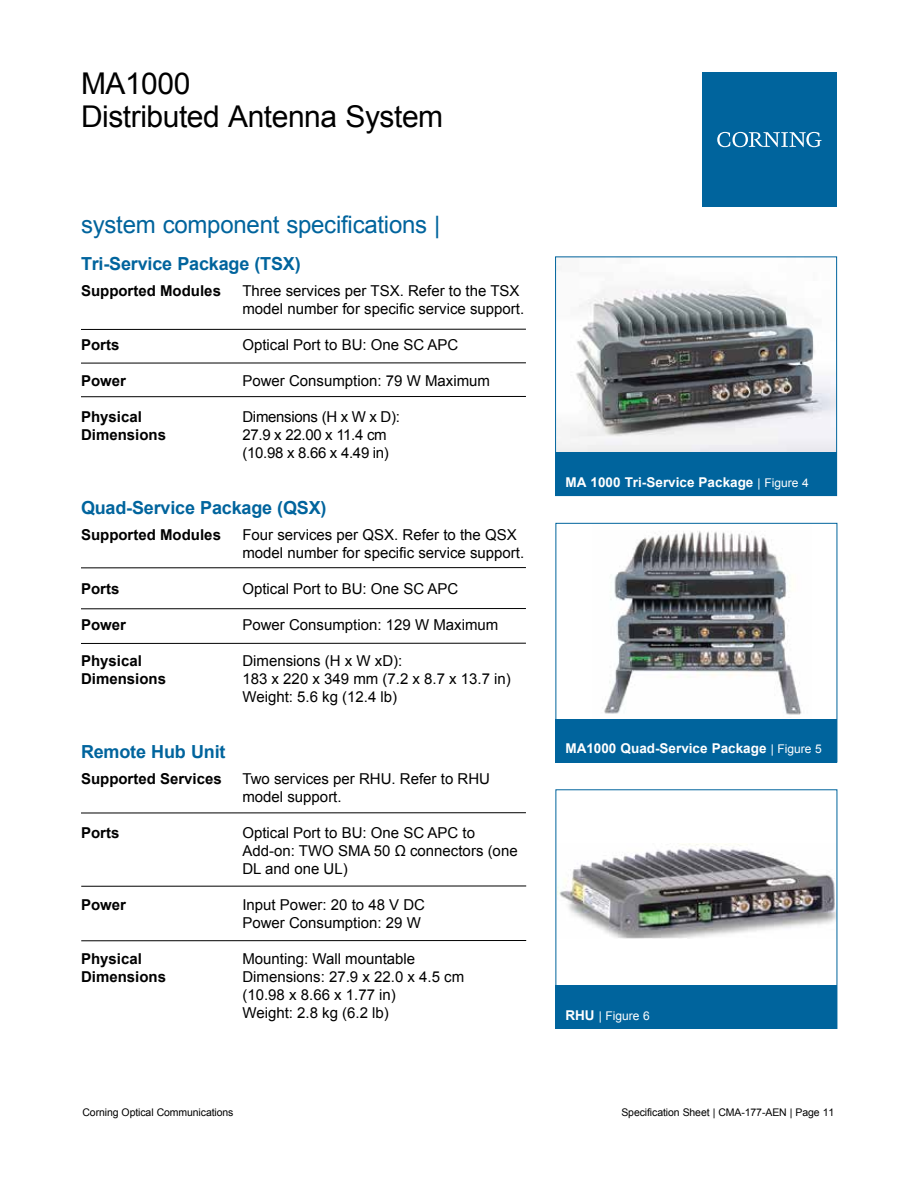
<style>
.page{position:relative;width:918px;height:1188px;background:#fff}
.page>*{position:absolute;margin:0;border:0;box-sizing:border-box;transform-origin:0 0}
.t1{font:30px/33px "Arial";letter-spacing:-.015em;color:#000}
.t2{font:24px "Arial";letter-spacing:-.01em;color:#00649d}
.t3{font:700 18px "Arial";letter-spacing:-.01em;color:#00649d}
.t4{font:15px/18px "Arial";color:#000}
.t5{font:700 15px/18px "Arial";color:#000}
.t6{font:15px/18px "Arial";letter-spacing:-.02em;color:#000}
.t7{font:700 13.5px "Arial";color:#fff}
.t8{font:12px "Arial";color:#fff}
.t9{font:10.5px "Arial";letter-spacing:-.01em;color:#000}
.s1{font-weight:400;font-size:12px}
.s2{font-weight:700;font-size:13.5px}
</style>
<div class="page">
<div style="left:702px;top:72px;width:135px;height:135px;background:#00649d"></div>
<svg style="left:717px;top:132px;width:105px;height:15px"></svg>
<img style="left:557px;top:285px;width:278px;height:168px">
<div style="left:555px;top:256px;width:282px;height:240px;border:1px solid #00649d"></div>
<div style="left:556px;top:453px;width:281px;height:43px;background:#00649d"></div>
<img style="left:604px;top:531px;width:198px;height:184px">
<div style="left:556px;top:719px;width:281px;height:43px;background:#00649d"></div>
<img style="left:558px;top:844px;width:277px;height:94px">
<div style="left:556px;top:986px;width:281px;height:43px;background:#00649d"></div>
<hr style="left:81px;top:329px;width:445px;height:1px;background:#000">
<hr style="left:81px;top:362px;width:445px;height:1px;background:#000">
<hr style="left:81px;top:396px;width:445px;height:1px;background:#000">
<hr style="left:81px;top:567px;width:445px;height:1px;background:#000">
<hr style="left:81px;top:608px;width:445px;height:1px;background:#000">
<hr style="left:81px;top:643px;width:445px;height:1px;background:#000">
<hr style="left:81px;top:812px;width:445px;height:1px;background:#000">
<hr style="left:81px;top:886px;width:445px;height:1px;background:#000">
<hr style="left:81px;top:940px;width:445px;height:1px;background:#000">
<h1 class="t1" style="left:81px;top:67px;width:364px">MA1000<br>Distributed Antenna System</h1>
<h2 class="t2" style="left:81px;top:209px;width:361px">system component specifications |</h2>
<p class="t3" style="left:81px;top:251px;width:221px">Tri-Service Package (TSX)</p>
<p class="t5" style="left:81px;top:282px;width:142px">Supported Modules</p>
<p class="t4" style="left:242px;top:281px;width:283px">Three services per TSX. Refer to the TSX model number for specific service support.</p>
<p class="t4" style="left:242px;top:335px;width:217px">Optical Port to BU: One SC APC</p>
<p class="t4" style="left:242px;top:371px;width:249px">Power Consumption: 79 W Maximum</p>
<p class="t6" style="left:242px;top:407px;width:159px">Dimensions (H x W x D):<br>27.9 x 22.00 x 11.4 cm (10.98 x 8.66 x 4.49 in)</p>
<p class="t5" style="left:81px;top:336px;width:40px">Ports</p>
<p class="t5" style="left:81px;top:372px;width:47px">Power</p>
<p class="t5" style="left:81px;top:408px;width:87px">Physical<br>Dimensions</p>
<p class="t3" style="left:81px;top:496px;width:247px">Quad-Service Package (QSX)</p>
<p class="t5" style="left:81px;top:526px;width:142px">Supported Modules</p>
<p class="t4" style="left:242px;top:526px;width:283px">Four services per QSX. Refer to the QSX model number for specific service support.</p>
<p class="t4" style="left:242px;top:580px;width:217px">Optical Port to BU: One SC APC</p>
<p class="t4" style="left:242px;top:616px;width:257px">Power Consumption: 129 W Maximum</p>
<p class="t4" style="left:242px;top:652px;width:270px">Dimensions (H x W xD):<br>183 x 220 x 349 mm (7.2 x 8.7 x 13.7 in)<br>Weight: 5.6 kg (12.4 lb)</p>
<p class="t5" style="left:81px;top:580px;width:40px">Ports</p>
<p class="t5" style="left:81px;top:616px;width:47px">Power</p>
<p class="t5" style="left:81px;top:652px;width:87px">Physical<br>Dimensions</p>
<p class="t3" style="left:81px;top:740px;width:146px">Remote Hub Unit</p>
<p class="t5" style="left:81px;top:770px;width:142px">Supported Services</p>
<p class="t5" style="left:81px;top:824px;width:40px">Ports</p>
<p class="t5" style="left:81px;top:896px;width:47px">Power</p>
<p class="t5" style="left:81px;top:950px;width:87px">Physical<br>Dimensions</p>
<p class="t4" style="left:242px;top:770px;width:249px">Two services per RHU. Refer to RHU model support.</p>
<p class="t4" style="left:242px;top:824px;width:277px">Optical Port to BU: One SC APC to<br>Add-on: TWO SMA 50 Ω connectors (one<br>DL and one UL)</p>
<p class="t4" style="left:242px;top:896px;width:184px">Input Power: 20 to 48 V DC<br>Power Consumption: 29 W</p>
<p class="t4" style="left:242px;top:950px;width:223px">Mounting: Wall mountable<br>Dimensions: 27.9 x 22.0 x 4.5 cm (10.98 x 8.66 x 1.77 in)<br>Weight: 2.8 kg (6.2 lb)</p>
<p class="t7" style="left:565px;top:473px;width:245px">MA 1000 Tri-Service Package <span class="s1">| Figure 4</span></p>
<p class="t7" style="left:565px;top:739px;width:258px">MA1000 Quad-Service Package <span class="s1">| Figure 5</span></p>
<p class="t8" style="left:565px;top:1008px;width:86px"><span class="s2">RHU</span> | Figure 6</p>
<p class="t9" style="left:82px;top:1106px;width:153px">Corning Optical Communications</p>
<p class="t9" style="left:621px;top:1106px;width:214px">Specification Sheet | CMA-177-AEN | Page 11</p>
</div>
